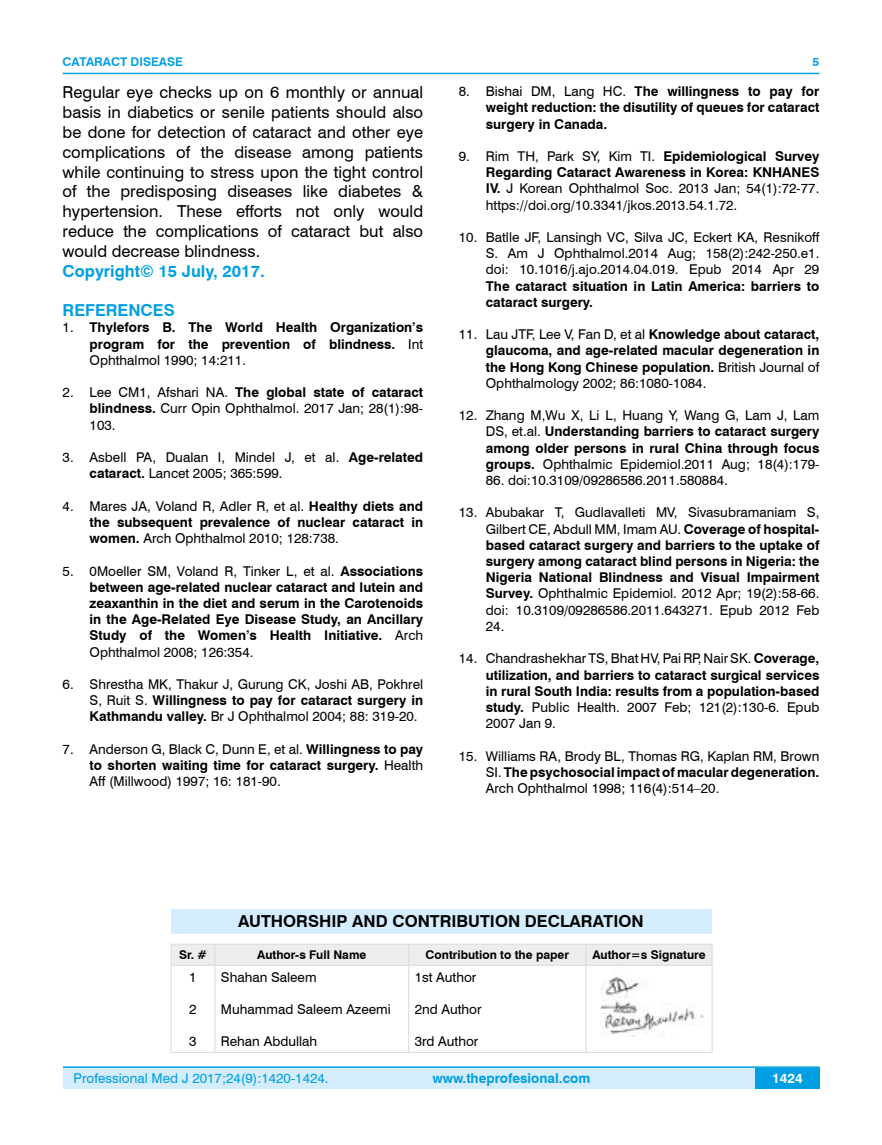
<style>
.page{position:relative;width:882px;height:1145px;background:#fff}
.page>*{position:absolute;margin:0;border:0;box-sizing:border-box;transform-origin:0 0}
.t1{font:16.5px/19.8px "Swiss 721 BT";color:#000;text-align:justify}
.t2{font:700 16.5px "Swiss 721 BT";color:#000}
.t3{font:700 16.5px "Swiss 721 BT";color:#009fe3}
.t4{font:13.5px/16.2px "Swiss 721 BT";color:#000;text-align:justify}
.t5{font:700 13.5px/16.2px "Swiss 721 BT";color:#000;text-align:justify}
.t6{font:13.5px "Swiss 721 BT";color:#009fe3}
.t7{font:700 13.5px "Swiss 721 BT";color:#009fe3}
.t8{font:700 13.5px "Swiss 721 BT";color:#fff}
.t9{font:700 12px "Swiss 721 BT";color:#000}
.t10{font:700 12px "Swiss 721 BT";color:#009fe3}
.s1{font-weight:400}
.s2{font-weight:700}
</style>
<div class="page">
<div style="left:63px;top:1067px;width:756px;height:21px;background:#d4edfc"></div>
<hr style="left:63px;top:1066px;width:756px;height:2px;background:#009fe3">
<div style="left:754px;top:1068px;width:65px;height:20px;background:#009fe3"></div>
<hr style="left:63px;top:73px;width:756px;height:1px;background:#009fe3">
<div style="left:171px;top:909px;width:540px;height:24px;background:#d4edfc"></div>
<hr style="left:171px;top:943px;width:44px;height:1px;background:#dadada">
<hr style="left:215px;top:943px;width:193px;height:1px;background:#dadada">
<hr style="left:408px;top:943px;width:177px;height:1px;background:#dadada">
<hr style="left:585px;top:943px;width:127px;height:1px;background:#dadada">
<div style="left:171px;top:944px;width:541px;height:21px;background:#ededed"></div>
<hr style="left:171px;top:965px;width:44px;height:1px;background:#dadada">
<hr style="left:171px;top:965px;width:1px;height:87px;background:#dadada">
<hr style="left:215px;top:965px;width:193px;height:1px;background:#dadada">
<hr style="left:214px;top:965px;width:1px;height:87px;background:#dadada">
<hr style="left:408px;top:965px;width:177px;height:1px;background:#dadada">
<hr style="left:408px;top:965px;width:1px;height:87px;background:#dadada">
<hr style="left:585px;top:965px;width:127px;height:1px;background:#dadada">
<hr style="left:585px;top:965px;width:1px;height:87px;background:#dadada">
<hr style="left:711px;top:965px;width:1px;height:87px;background:#dadada">
<hr style="left:171px;top:1052px;width:44px;height:1px;background:#dadada">
<hr style="left:215px;top:1052px;width:193px;height:1px;background:#dadada">
<hr style="left:408px;top:1052px;width:177px;height:1px;background:#dadada">
<hr style="left:585px;top:1052px;width:127px;height:1px;background:#dadada">
<img style="left:600px;top:977px;width:105px;height:60px">
<p class="t10" style="left:63px;top:53px;width:122px">CATARACT DISEASE</p>
<p class="t1" style="left:63px;top:82px;width:362px">Regular eye checks up on 6 monthly or annual basis in diabetics or senile patients should also be done for detection of cataract and other eye complications of the disease among patients while continuing to stress upon the tight control of the predisposing diseases like diabetes &amp; hypertension. These efforts not only would reduce the complications of cataract but also would decrease blindness.</p>
<p class="t3" style="left:63px;top:259px;width:203px">Copyright© 15 July, 2017.</p>
<p class="t3" style="left:63px;top:299px;width:114px">REFERENCES</p>
<p class="t5" style="left:90px;top:319px;width:335px;text-indent:-27px"><span class="s1">1.</span> Thylefors B. The World Health Organization’s program for the prevention of blindness. <span class="s1">Int Ophthalmol 1990; 14:211.</span></p>
<p class="t4" style="left:90px;top:384px;width:335px;text-indent:-27px">2. Lee CM1, Afshari NA. <span class="s2">The global state of cataract blindness.</span> Curr Opin Ophthalmol. 2017 Jan; 28(1):98- 103.</p>
<p class="t4" style="left:90px;top:449px;width:335px;text-indent:-27px">3. Asbell PA, Dualan I, Mindel J, et al. <span class="s2">Age-related cataract.</span> Lancet 2005; 365:599.</p>
<p class="t5" style="left:90px;top:497px;width:335px;text-indent:-27px"><span class="s1">4. Mares JA, Voland R, Adler R, et al.</span> Healthy diets and the subsequent prevalence of nuclear cataract in women. <span class="s1">Arch Ophthalmol 2010; 128:738.</span></p>
<p class="t5" style="left:90px;top:562px;width:335px;text-indent:-27px"><span class="s1">5. 0Moeller SM, Voland R, Tinker L, et al.</span> Associations between age-related nuclear cataract and lutein and zeaxanthin in the diet and serum in the Carotenoids in the Age-Related Eye Disease Study, an Ancillary Study of the Women’s Health Initiative. <span class="s1">Arch Ophthalmol 2008; 126:354.</span></p>
<p class="t4" style="left:90px;top:675px;width:335px;text-indent:-27px">6. Shrestha MK, Thakur J, Gurung CK, Joshi AB, Pokhrel S, Ruit S. <span class="s2">Willingness to pay for cataract surgery in Kathmandu valley.</span> Br J Ophthalmol 2004; 88: 319-20.</p>
<p class="t4" style="left:90px;top:740px;width:335px;text-indent:-27px">7. Anderson G, Black C, Dunn E, et al. <span class="s2">Willingness to pay to shorten waiting time for cataract surgery.</span> Health Aff (Millwood) 1997; 16: 181-90.</p>
<p class="t10" style="left:812px;top:53px;width:8px">5</p>
<p class="t5" style="left:485px;top:83px;width:335px;text-indent:-27px"><span class="s1">8. Bishai DM, Lang HC.</span> The willingness to pay for weight reduction: the disutility of queues for cataract surgery in Canada.</p>
<p class="t4" style="left:485px;top:147px;width:335px;text-indent:-27px">9. Rim TH, Park SY, Kim TI. <span class="s2">Epidemiological Survey Regarding Cataract Awareness in Korea: KNHANES IV.</span> J Korean Ophthalmol Soc. 2013 Jan; 54(1):72-77. https://doi.org/10.3341/jkos.2013.54.1.72.</p>
<p class="t4" style="left:485px;top:228px;width:335px;text-indent:-27px">10. Batlle JF, Lansingh VC, Silva JC, Eckert KA, Resnikoff S. Am J Ophthalmol.2014 Aug; 158(2):242-250.e1. doi: 10.1016/j.ajo.2014.04.019. Epub 2014 Apr 29</p>
<p class="t5" style="left:485px;top:277px;width:335px">The cataract situation in Latin America: barriers to cataract surgery.</p>
<p class="t5" style="left:485px;top:326px;width:335px;text-indent:-27px"><span class="s1">11. Lau JTF, Lee V, Fan D, et al</span> Knowledge about cataract, glaucoma, and age-related macular degeneration in the Hong Kong Chinese population. <span class="s1">British Journal of Ophthalmology 2002; 86:1080-1084.</span></p>
<p class="t4" style="left:485px;top:407px;width:335px;text-indent:-27px">12. Zhang M,Wu X, Li L, Huang Y, Wang G, Lam J, Lam DS, et.al. <span class="s2">Understanding barriers to cataract surgery among older persons in rural China through focus groups.</span> Ophthalmic Epidemiol.2011 Aug; 18(4):179-</p>
<p class="t4" style="left:485px;top:471px;width:243px">86. doi:10.3109/09286586.2011.580884.</p>
<p class="t4" style="left:485px;top:504px;width:335px;text-indent:-27px">13. Abubakar T, Gudlavalleti MV, Sivasubramaniam S, Gilbert CE, Abdull MM, Imam AU. <span class="s2">Coverage of hospital&shy;based cataract surgery and barriers to the uptake of surgery among cataract blind persons in Nigeria: the Nigeria National Blindness and Visual Impairment Survey.</span> Ophthalmic Epidemiol. 2012 Apr; 19(2):58-66. doi: 10.3109/09286586.2011.643271. Epub 2012 Feb 24.</p>
<p class="t5" style="left:485px;top:650px;width:335px;text-indent:-27px"><span class="s1">14. Chandrashekhar TS, Bhat HV, Pai RP, Nair SK.</span> Coverage, utilization, and barriers to cataract surgical services in rural South India: results from a population-based study. <span class="s1">Public Health. 2007 Feb; 121(2):130-6. Epub 2007 Jan 9.</span></p>
<p class="t4" style="left:485px;top:747px;width:335px;text-indent:-27px">15. Williams RA, Brody BL, Thomas RG, Kaplan RM, Brown SI. <span class="s2">The psychosocial impact of macular degeneration.<br></span>Arch Ophthalmol 1998; 116(4):514–20.</p>
<p class="t2" style="left:238px;top:910px;width:406px">AUTHORSHIP AND CONTRIBUTION DECLARATION</p>
<p class="t9" style="left:179px;top:946px;width:29px">Sr. #</p>
<p class="t9" style="left:257px;top:946px;width:111px">Author-s Full Name</p>
<p class="t9" style="left:425px;top:946px;width:145px">Contribution to the paper</p>
<p class="t9" style="left:592px;top:946px;width:115px">Author=s Signature</p>
<p class="t4" style="left:189px;top:968px;width:9px">1</p>
<p class="t4" style="left:189px;top:1000px;width:9px">2</p>
<p class="t4" style="left:189px;top:1033px;width:9px">3</p>
<p class="t4" style="left:221px;top:968px;width:97px">Shahan Saleem</p>
<p class="t4" style="left:221px;top:1000px;width:171px">Muhammad Saleem Azeemi</p>
<p class="t4" style="left:221px;top:1033px;width:98px">Rehan Abdullah</p>
<p class="t4" style="left:414px;top:968px;width:63px">1st Author</p>
<p class="t4" style="left:414px;top:1000px;width:68px">2nd Author</p>
<p class="t4" style="left:414px;top:1033px;width:65px">3rd Author</p>
<p class="t6" style="left:74px;top:1069px;width:256px">Professional Med J 2017;24(9):1420-1424.</p>
<p class="t7" style="left:432px;top:1069px;width:159px">www.theprofesional.com</p>
<p class="t8" style="left:771px;top:1069px;width:32px">1424</p>
</div>
